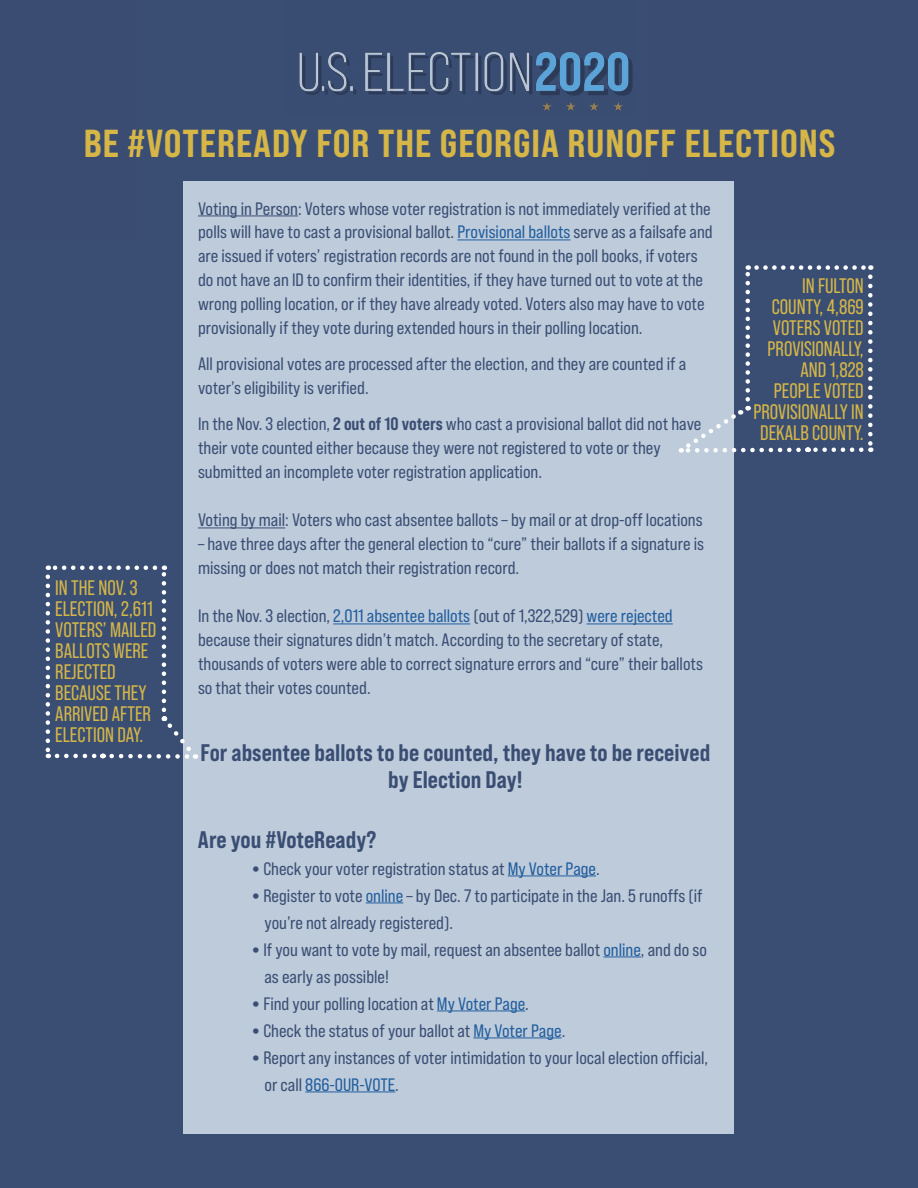
<style>
.page{position:relative;width:918px;height:1188px;background:#3a4e74}
.page>*{position:absolute;margin:0;border:0;box-sizing:border-box;transform-origin:0 0}
.t1{font:39px "Bebas Neue Pro Sm E Eb";letter-spacing:.025em;color:#d5b647}
.t2{font:24px/27px "Bebas Neue Pro Sm E Eb";color:#3a4e74;text-align:center}
.t3{font:21px/21px "Bebas Neue Pro";color:#d5b647}
.t4{font:18px/24px "Bebas Neue Pro Sm E Rg";color:#3a4e74}
.s1{color:#215e9e}
.s2{font-family:"Bebas Neue Pro Sm E Eb"}
.s3{font-family:"OFL Goudy St M"}
</style>
<div class="page">
<div style="left:184px;top:181px;width:550px;height:953px;background:#becbda"></div>
<hr style="left:198px;top:215px;width:100px;height:1px;background:#3a4e74">
<hr style="left:457px;top:239px;width:113px;height:1px;background:#215e9e">
<hr style="left:198px;top:527px;width:87px;height:1px;background:#3a4e74">
<hr style="left:333px;top:623px;width:137px;height:1px;background:#215e9e">
<hr style="left:587px;top:623px;width:86px;height:1px;background:#215e9e">
<hr style="left:508px;top:875px;width:88px;height:1px;background:#215e9e">
<hr style="left:366px;top:902px;width:37px;height:1px;background:#215e9e">
<hr style="left:603px;top:956px;width:38px;height:1px;background:#215e9e">
<hr style="left:437px;top:1010px;width:88px;height:1px;background:#215e9e">
<hr style="left:473px;top:1037px;width:89px;height:1px;background:#215e9e">
<hr style="left:305px;top:1091px;width:90px;height:1px;background:#215e9e">
<svg style="left:162px;top:566px;width:4px;height:144px"></svg>
<svg style="left:48px;top:566px;width:107px;height:4px"></svg>
<svg style="left:46px;top:577px;width:4px;height:181px"></svg>
<svg style="left:57px;top:716px;width:139px;height:45px"></svg>
<svg style="left:681px;top:265px;width:192px;height:188px"></svg>
<img style="left:299px;top:52px;width:334px;height:59px">
<h1 class="t1" style="left:84px;top:120px;width:753px">BE #VOTEREADY FOR THE GEORGIA RUNOFF ELECTIONS</h1>
<p class="t3" style="left:55px;top:577px;width:103px">IN THE NOV. 3<br>ELECTION, 2,611<br>VOTERS’ MAILED<br>BALLOTS WERE<br>REJECTED<br>BECAUSE THEY<br>ARRIVED AFTER<br>ELECTION DAY.</p>
<p class="t4" style="left:198px;top:196px;width:516px">Voting in Person: Voters whose voter registration is not immediately verified at the polls will have to cast a provisional ballot. <span class="s1">Provisional ballots</span> serve as a failsafe and are issued if voters’ registration records are not found in the poll books, if voters do not have an ID to confirm their identities, if they have turned out to vote at the wrong polling location, or if they have already voted. Voters also may have to vote provisionally if they vote during extended hours in their polling location.</p>
<p class="t4" style="left:198px;top:352px;width:490px">All provisional votes are processed after the election, and they are counted if a voter’s eligibility is verified.</p>
<p class="t4" style="left:198px;top:412px;width:505px">In the Nov. 3 election, <span class="s2">2 out of 10 voters</span> who cast a provisional ballot did not have their vote counted either because they were not registered to vote or they submitted an incomplete voter registration application.</p>
<p class="t4" style="left:198px;top:508px;width:506px">Voting by mail: Voters who cast absentee ballots – by mail or at drop-off locations</p>
<p class="t4" style="left:198px;top:532px;width:508px">– have three days after the general election to “cure” their ballots if a signature is missing or does not match their registration record.</p>
<p class="t4" style="left:198px;top:604px;width:506px">In the Nov. 3 election, <span class="s1">2,011 absentee ballots</span> (out of 1,322,529) <span class="s1">were rejected </span>because their signatures didn’t match. According to the secretary of state, thousands of voters were able to correct signature errors and “cure” their ballots so that their votes counted.</p>
<h2 class="t2" style="left:200px;top:738px;width:511px">For absentee ballots to be counted, they have to be received by Election Day!</h2>
<h2 class="t2" style="left:198px;top:825px;width:180px">Are you #VoteReady?</h2>
<p class="t4" style="left:252px;top:856px;width:349px"><span class="s3">•</span> Check your voter registration status at <span class="s1">My Voter Page</span>.</p>
<p class="t4" style="left:265px;top:881px;width:440px;line-height:27px;text-indent:-13px"><span class="s3">•</span> Register to vote <span class="s1">online</span> – by Dec. 7 to participate in the Jan. 5 runoffs (if you’re not already registered).</p>
<p class="t4" style="left:265px;top:935px;width:444px;line-height:27px;text-indent:-13px"><span class="s3">•</span> If you want to vote by mail, request an absentee ballot <span class="s1">online</span>, and do so as early as possible!</p>
<p class="t4" style="left:252px;top:991px;width:278px"><span class="s3">•</span> Find your polling location at <span class="s1">My Voter Page</span>.</p>
<p class="t4" style="left:252px;top:1018px;width:315px"><span class="s3">•</span> Check the status of your ballot at <span class="s1">My Voter Page</span>.</p>
<p class="t4" style="left:265px;top:1043px;width:445px;line-height:27px;text-indent:-13px"><span class="s3">•</span> Report any instances of voter intimidation to your local election official, or call <span class="s1">866-OUR-VOTE</span>.</p>
<p class="t3" style="left:754px;top:275px;width:112px;text-align:right">IN FULTON<br>COUNTY, 4,869<br>VOTERS VOTED<br>PROVISIONALLY,<br>AND 1,828<br>PEOPLE VOTED<br>PROVISIONALLY IN<br>DEKALB COUNTY.</p>
</div>
